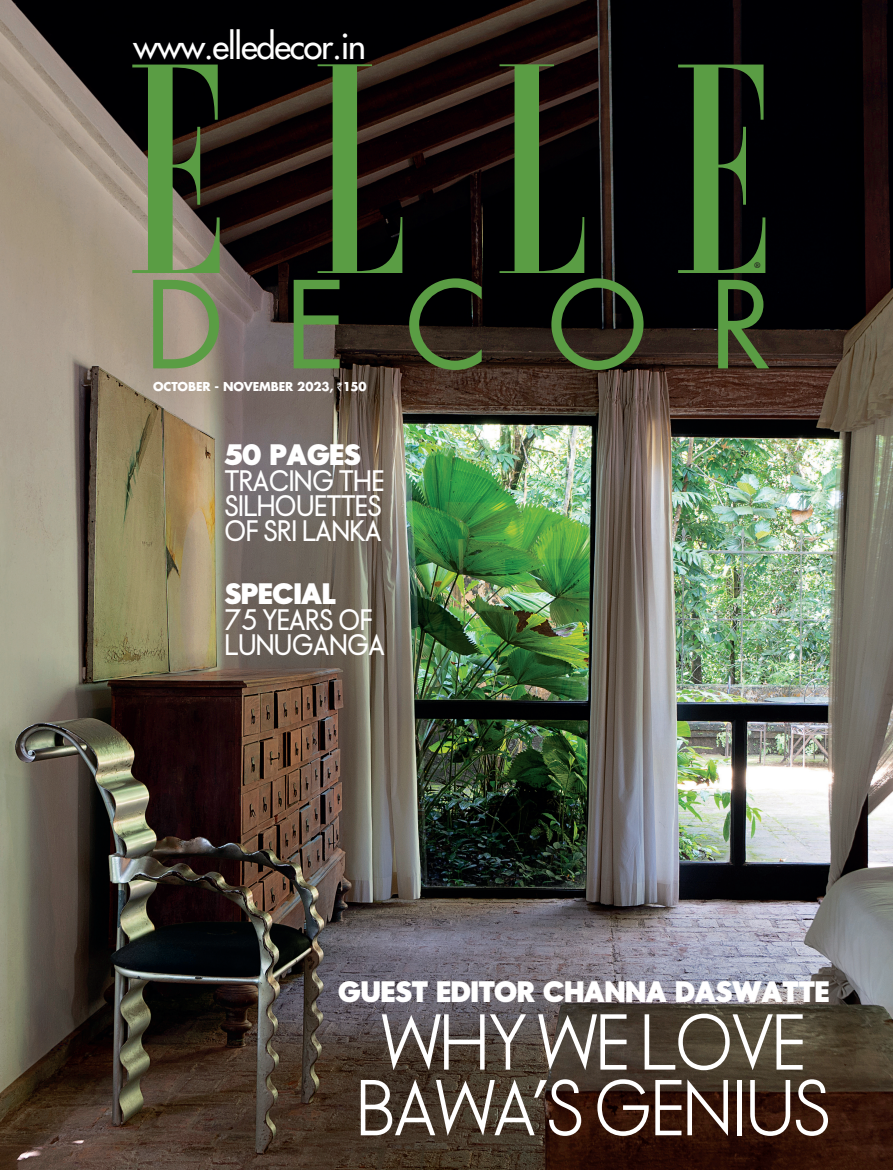
<style>
.page{position:relative;width:893px;height:1170px;background:#fff}
.page>*{position:absolute;margin:0;border:0;box-sizing:border-box;transform-origin:0 0}
.t1{font:500 71.55px/65.7px "Elle Nova C Std";color:#fff;text-align:center}
.t2{font:500 34.35px "Futura Std";letter-spacing:-.035em;color:#fff}
.t3{font:600 26.85px/25.3px "Elle Nova C Std";color:#fff}
.t4{font:900 26.85px "Elle Nova C Std";color:#fff}
.t5{font:700 12px "Futura Std";letter-spacing:-.01em;color:#fff}
.t6{font:12px "Minion Pro";color:#231f20}
.s1{font-family:"Rupee";font-weight:400}
.s2{font-weight:900}
.s3{font-size:22.35px}
</style>
<div class="page">
<img style="left:0;top:0;width:893px;height:1169px">
<svg style="left:132px;top:64px;width:633px;height:209px;background:#212918"></svg>
<svg style="left:153px;top:278px;width:616px;height:92px;background:#383f2b"></svg>
<p class="t2" style="left:134px;top:25px;width:234px">www.elledecor.in</p>
<p class="t5" style="left:153px;top:378px;width:215px">OCTOBER - NOVEMBER 2023, <span class="s1">`</span>150</p>
<p class="t3" style="left:225px;top:443px;width:161px"><span class="s2">50 PAGES<br></span>TRACING THE<br>SILHOUETTES<br>OF SRI LANKA</p>
<p class="t3" style="left:225px;top:582px;width:161px"><span class="s2">SPECIAL<br></span>75 YEARS OF<br>LUNUGANGA</p>
<p class="t6" style="left:753px;top:256px;width:9px">®<span class="s3">®</span></p>
<p class="t4" style="left:339px;top:974px;width:492px">GUEST EDITOR CHANNA DASWATTE</p>
<p class="t1" style="left:357px;top:1013px;width:474px">WHY WE LOVE<br>BAWA’S GENIUS</p>
</div>
